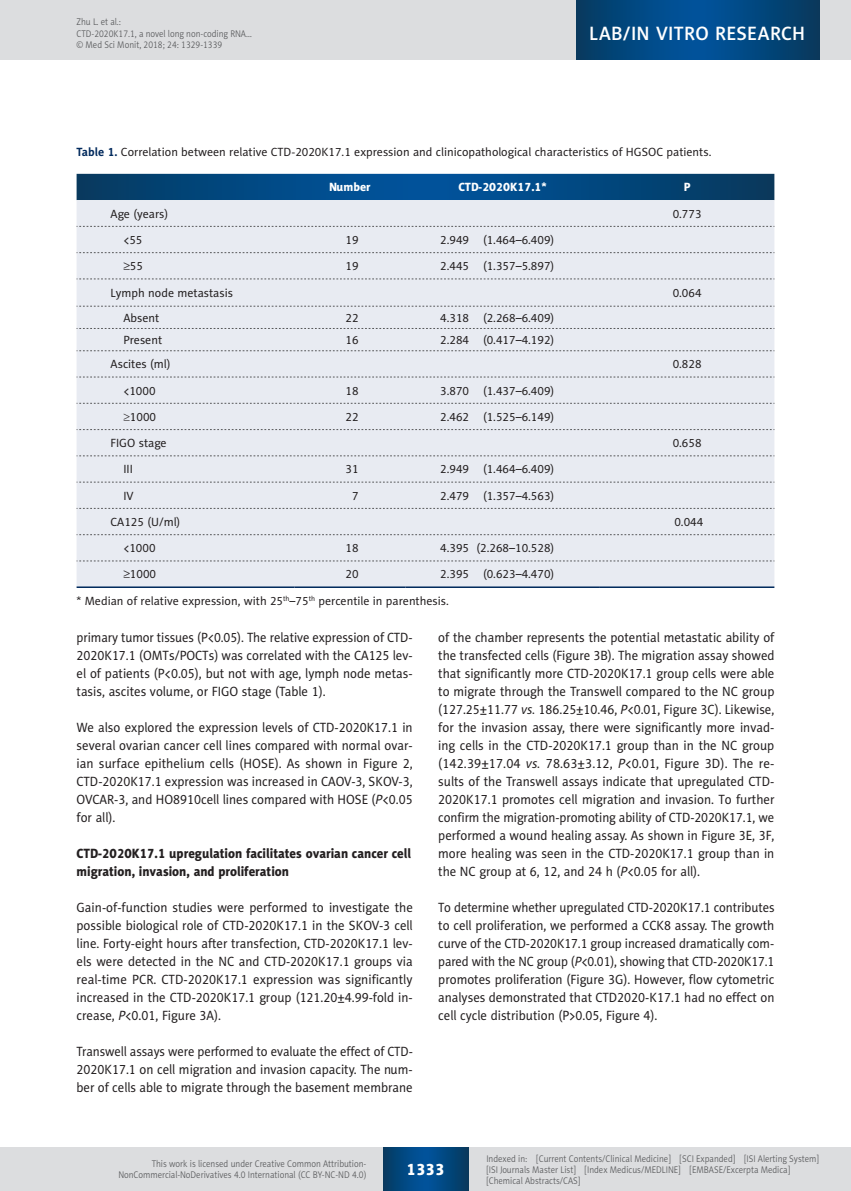
<style>
.page{position:relative;width:851px;height:1191px;background:#fff}
.page>*{position:absolute;margin:0;border:0;box-sizing:border-box;transform-origin:0 0}
.t1{font:19.5px "Naomi Sans EFN Medium";letter-spacing:.01em;color:#fff}
.t2{font:16.5px "Naomi Sans EFN Heavy";color:#fff}
.MSM_Body{font:13.5px/18px "Naomi Sans EFN";color:#231f20;text-align:justify;scale:.95 1}
.MSM_Body-2{font:13.5px/18px "Naomi Sans EFN";color:#231f20;text-align:justify;scale:.93 1}
.MSM_Body-3{font:13.5px/18px "Naomi Sans EFN";color:#231f20;text-align:justify;scale:.94 1}
.MSM_Headline_2{font:13.5px/18px "Naomi Sans EFN Heavy";color:#231f20;scale:.95 1}
.MSM_Tabela_zawartosc{font:12px "Naomi Sans EFN";color:#231f20}
.MSM_Tabela_tytul{font:12px "Naomi Sans EFN";color:#231f20}
.MSM_Table_podpis_dol{font:12px "Naomi Sans EFN";color:#231f20}
.MSM_Tabela_Head{font:12px "Naomi Sans EFN Heavy";color:#fff}
.t3{font:9.75px/11.2px "Naomi Sans EFN Light";color:#57585a;scale:.9 1}
.s1{font-weight:700;color:#00295c}
.s2{font-family:"Standard Sym L"}
.s3{font-style:italic}
</style>
<div class="page">
<svg style="left:77px;top:174px;width:697px;height:26px;background:#02477e"></svg>
<div style="left:77px;top:200px;width:697px;height:386px;background:#e8ebf2"></div>
<svg style="left:77px;top:226px;width:697px;height:1px"></svg>
<svg style="left:77px;top:252px;width:697px;height:1px"></svg>
<svg style="left:77px;top:279px;width:697px;height:1px"></svg>
<svg style="left:77px;top:306px;width:697px;height:1px"></svg>
<svg style="left:77px;top:328px;width:697px;height:1px"></svg>
<svg style="left:77px;top:350px;width:697px;height:1px"></svg>
<svg style="left:77px;top:377px;width:697px;height:1px"></svg>
<svg style="left:77px;top:403px;width:697px;height:1px"></svg>
<svg style="left:77px;top:429px;width:697px;height:1px"></svg>
<svg style="left:77px;top:455px;width:697px;height:1px"></svg>
<svg style="left:77px;top:482px;width:697px;height:1px"></svg>
<svg style="left:77px;top:508px;width:697px;height:1px"></svg>
<svg style="left:77px;top:534px;width:697px;height:1px"></svg>
<svg style="left:77px;top:560px;width:697px;height:1px"></svg>
<hr style="left:77px;top:586px;width:217px;height:2px;background:#00295c">
<hr style="left:294px;top:586px;width:111px;height:2px;background:#00295c">
<hr style="left:405px;top:586px;width:194px;height:2px;background:#00295c">
<hr style="left:599px;top:586px;width:175px;height:2px;background:#00295c">
<div style="left:0;top:1148px;width:850px;height:43px;background:#dcdddf"></div>
<svg style="left:383px;top:1147px;width:85px;height:43px;background:#02477e"></svg>
<div style="left:0;top:0;width:850px;height:60px;background:#dcdddf"></div>
<svg style="left:576px;top:0;width:243px;height:60px;background:#02477e"></svg>
<p class="t3" style="left:77px;top:16px;width:196px">Zhu L. et al.:<br>CTD-2020K17.1, a novel long non-coding RNA… © Med Sci Monit, 2018; 24: 1329-1339</p>
<h1 class="t1" style="left:589px;top:22px;width:217px">LAB/IN VITRO RESEARCH</h1>
<p class="MSM_Tabela_tytul" style="left:77px;top:145px;width:636px"><span class="s1">Table 1.</span> Correlation between relative CTD-2020K17.1 expression and clinicopathological characteristics of HGSOC patients.</p>
<p class="MSM_Tabela_Head" style="left:329px;top:180px;width:43px">Number</p>
<p class="MSM_Tabela_Head" style="left:458px;top:180px;width:90px">CTD-2020K17.1*</p>
<p class="MSM_Tabela_Head" style="left:683px;top:180px;width:8px">P</p>
<p class="MSM_Tabela_zawartosc" style="left:111px;top:207px;width:59px">Age (years)</p>
<p class="MSM_Tabela_zawartosc" style="left:672px;top:207px;width:30px">0.773</p>
<p class="MSM_Tabela_zawartosc" style="left:123px;top:233px;width:21px">&lt;55</p>
<p class="MSM_Tabela_zawartosc" style="left:345px;top:233px;width:15px">19</p>
<p class="MSM_Tabela_zawartosc" style="left:440px;top:233px;width:115px">2.949 (1.464–6.409)</p>
<p class="MSM_Tabela_zawartosc" style="left:123px;top:259px;width:21px"><span class="s2">³</span>55</p>
<p class="MSM_Tabela_zawartosc" style="left:345px;top:259px;width:15px">19</p>
<p class="MSM_Tabela_zawartosc" style="left:440px;top:259px;width:115px">2.445 (1.357–5.897)</p>
<p class="MSM_Tabela_zawartosc" style="left:111px;top:286px;width:124px">Lymph node metastasis</p>
<p class="MSM_Tabela_zawartosc" style="left:672px;top:286px;width:30px">0.064</p>
<p class="MSM_Tabela_zawartosc" style="left:123px;top:311px;width:37px">Absent</p>
<p class="MSM_Tabela_zawartosc" style="left:345px;top:311px;width:15px">22</p>
<p class="MSM_Tabela_zawartosc" style="left:440px;top:311px;width:115px">4.318 (2.268–6.409)</p>
<p class="MSM_Tabela_zawartosc" style="left:123px;top:333px;width:40px">Present</p>
<p class="MSM_Tabela_zawartosc" style="left:345px;top:333px;width:15px">16</p>
<p class="MSM_Tabela_zawartosc" style="left:440px;top:333px;width:115px">2.284 (0.417–4.192)</p>
<p class="MSM_Tabela_zawartosc" style="left:111px;top:357px;width:61px">Ascites (ml)</p>
<p class="MSM_Tabela_zawartosc" style="left:672px;top:357px;width:30px">0.828</p>
<p class="MSM_Tabela_zawartosc" style="left:123px;top:383px;width:34px">&lt;1000</p>
<p class="MSM_Tabela_zawartosc" style="left:345px;top:383px;width:15px">18</p>
<p class="MSM_Tabela_zawartosc" style="left:440px;top:383px;width:115px">3.870 (1.437–6.409)</p>
<p class="MSM_Tabela_zawartosc" style="left:123px;top:410px;width:34px">≥1000</p>
<p class="MSM_Tabela_zawartosc" style="left:345px;top:410px;width:15px">22</p>
<p class="MSM_Tabela_zawartosc" style="left:440px;top:410px;width:115px">2.462 (1.525–6.149)</p>
<p class="MSM_Tabela_zawartosc" style="left:111px;top:436px;width:57px">FIGO stage</p>
<p class="MSM_Tabela_zawartosc" style="left:672px;top:436px;width:30px">0.658</p>
<p class="MSM_Tabela_zawartosc" style="left:123px;top:462px;width:11px">III</p>
<p class="MSM_Tabela_zawartosc" style="left:345px;top:462px;width:15px">31</p>
<p class="MSM_Tabela_zawartosc" style="left:440px;top:462px;width:115px">2.949 (1.464–6.409)</p>
<p class="MSM_Tabela_zawartosc" style="left:123px;top:488px;width:12px">IV</p>
<p class="MSM_Tabela_zawartosc" style="left:352px;top:488px;width:8px">7</p>
<p class="MSM_Tabela_zawartosc" style="left:440px;top:488px;width:115px">2.479 (1.357–4.563)</p>
<p class="MSM_Tabela_zawartosc" style="left:111px;top:515px;width:71px">CA125 (U/ml)</p>
<p class="MSM_Tabela_zawartosc" style="left:674px;top:515px;width:30px">0.044</p>
<p class="MSM_Tabela_zawartosc" style="left:123px;top:541px;width:34px">&lt;1000</p>
<p class="MSM_Tabela_zawartosc" style="left:345px;top:541px;width:15px">18</p>
<p class="MSM_Tabela_zawartosc" style="left:440px;top:541px;width:115px">4.395 (2.268–10.528)</p>
<p class="MSM_Tabela_zawartosc" style="left:123px;top:567px;width:34px"><span class="s2">³</span>1000</p>
<p class="MSM_Tabela_zawartosc" style="left:345px;top:567px;width:15px">20</p>
<p class="MSM_Tabela_zawartosc" style="left:440px;top:567px;width:115px">2.395 (0.623–4.470)</p>
<p class="MSM_Table_podpis_dol" style="left:77px;top:594px;width:374px">* Median of relative expression, with 25<sup>th</sup>–75<sup>th</sup> percentile in parenthesis.</p>
<p class="MSM_Body-3" style="left:77px;top:628px;width:359px">primary tumor tissues (P&lt;0.05). The relative expression of CTD-2020K17.1 (OMTs/POCTs) was correlated with the CA125 lev&shy;el of patients (P&lt;0.05), but not with age, lymph node metas&shy;tasis, ascites volume, or FIGO stage (Table 1).</p>
<p class="MSM_Body" style="left:77px;top:718px;width:355px">We also explored the expression levels of CTD-2020K17.1 in several ovarian cancer cell lines compared with normal ovar&shy;ian surface epithelium cells (HOSE). As shown in Figure 2, CTD-2020K17.1 expression was increased in CAOV-3, SKOV-3, OVCAR-3, and HO8910cell lines compared with HOSE (<span class="s3">P</span>&lt;0.05 for all).</p>
<p class="MSM_Headline_2" style="left:77px;top:844px;width:354px">CTD-2020K17.1 upregulation facilitates ovarian cancer cell migration, invasion, and proliferation</p>
<p class="MSM_Body" style="left:77px;top:898px;width:355px">Gain-of-function studies were performed to investigate the possible biological role of CTD-2020K17.1 in the SKOV-3 cell line. Forty-eight hours after transfection, CTD-2020K17.1 lev&shy;els were detected in the NC and CTD-2020K17.1 groups via real-time PCR. CTD-2020K17.1 expression was significantly increased in the CTD-2020K17.1 group (121.20±4.99-fold in&shy;crease, <span class="s3">P</span>&lt;0.01, Figure 3A).</p>
<p class="MSM_Body-2" style="left:77px;top:1042px;width:363px">Transwell assays were performed to evaluate the effect of CTD-2020K17.1 on cell migration and invasion capacity. The num&shy;ber of cells able to migrate through the basement membrane</p>
<p class="MSM_Body" style="left:438px;top:628px;width:355px">of the chamber represents the potential metastatic ability of the transfected cells (Figure 3B). The migration assay showed that significantly more CTD-2020K17.1 group cells were able to migrate through the Transwell compared to the NC group (127.25±11.77 <span class="s3">vs.</span> 186.25±10.46, <span class="s3">P</span>&lt;0.01, Figure 3C). Likewise, for the invasion assay, there were significantly more invad&shy;ing cells in the CTD-2020K17.1 group than in the NC group (142.39±17.04 <span class="s3">vs.</span> 78.63±3.12, <span class="s3">P</span>&lt;0.01, Figure 3D). The re&shy;sults of the Transwell assays indicate that upregulated CTD-2020K17.1 promotes cell migration and invasion. To further confirm the migration-promoting ability of CTD-2020K17.1, we performed a wound healing assay. As shown in Figure 3E, 3F, more healing was seen in the CTD-2020K17.1 group than in the NC group at 6, 12, and 24 h (<span class="s3">P</span>&lt;0.05 for all).</p>
<p class="MSM_Body-2" style="left:438px;top:898px;width:363px">To determine whether upregulated CTD-2020K17.1 contributes to cell proliferation, we performed a CCK8 assay. The growth curve of the CTD-2020K17.1 group increased dramatically com&shy;pared with the NC group (<span class="s3">P</span>&lt;0.01), showing that CTD-2020K17.1 promotes proliferation (Figure 3G). However, flow cytometric analyses demonstrated that CTD2020-K17.1 had no effect on cell cycle distribution (P&gt;0.05, Figure 4).</p>
<p class="t3" style="left:118px;top:1158px;width:277px;text-align:right">This work is licensed under Creative Common Attribution-<br>NonCommercial-NoDerivatives 4.0 International (CC BY-NC-ND 4.0)</p>
<p class="t2" style="left:406px;top:1159px;width:40px">1333</p>
<p class="t3" style="left:486px;top:1152px;width:371px">Indexed in: [Current Contents/Clinical Medicine] [SCI Expanded] [ISI Alerting System] [ISI Journals Master List] [Index Medicus/MEDLINE] [EMBASE/Excerpta Medica] [Chemical Abstracts/CAS]</p>
</div>
